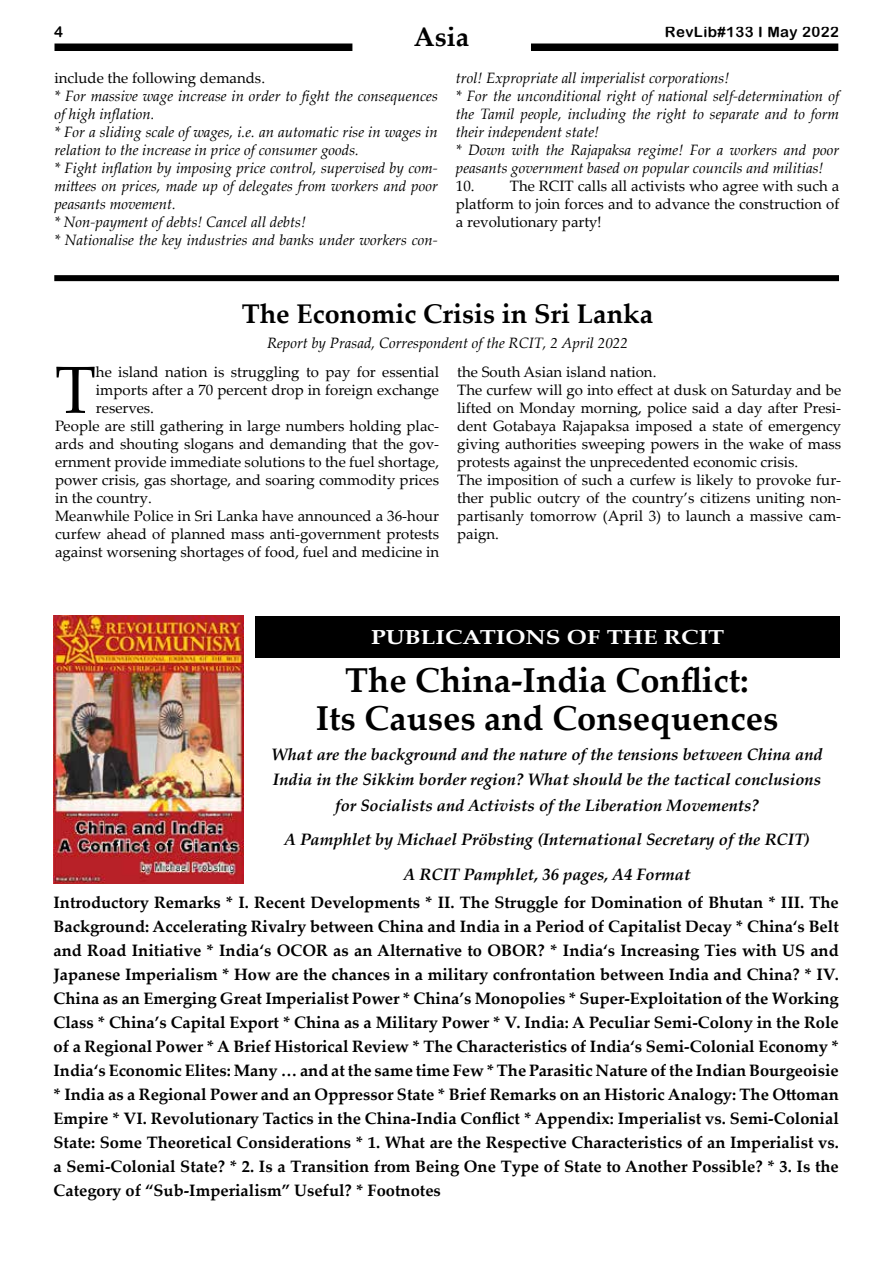
<style>
.page{position:relative;width:893px;height:1263px;background:#fff}
.page>*{position:absolute;margin:0;border:0;box-sizing:border-box;transform-origin:0 0}
.t1{font:66.75px "Palatino Linotype";color:#000}
.t2{font:700 34.5px/37.5px "Palatino Linotype";color:#000;text-align:center}
.t3{font:700 27px "Palatino Linotype";color:#000}
.t4{font:700 20.25px "Palatino Linotype";color:#fff;scale:1.2 1}
.t5{font:700 16.5px/24px "Palatino Linotype";color:#000;text-align:justify}
.t6{font:italic 700 16.5px/25.5px "Palatino Linotype";color:#000;text-align:center}
.t7{font:15px/18px "Palatino Linotype";color:#000;text-align:justify}
.t8{font:italic 15px/18px "Palatino Linotype";color:#000}
.t9{font:15px "Arial Rounded MT Bold";letter-spacing:.025em;color:#000}
</style>
<div class="page">
<div style="left:54px;top:44px;width:785px;height:7px;background:#000"></div>
<img style="left:53px;top:616px;width:190px;height:267px">
<div style="left:256px;top:617px;width:584px;height:41px;background:#000"></div>
<div style="left:54px;top:275px;width:785px;height:6px;background:#000"></div>
<div style="left:353px;top:26px;width:177px;height:38px;background:#fff"></div>
<p class="t9" style="left:54px;top:23px;width:10px">4</p>
<p class="t9" style="left:665px;top:23px;width:175px">RevLib#133 I May 2022</p>
<p class="t7" style="left:54px;top:68px;width:212px">include the following demands.</p>
<p class="t8" style="left:54px;top:86px;width:385px">* For massive wage increase in order to fight the consequences of high inflation.<br>* For a sliding scale of wages, i.e. an automatic rise in wages in relation to the increase in price of consumer goods.<br>* Fight inflation by imposing price control, supervised by com&shy;mittees on prices, made up of delegates from workers and poor peasants movement.<br>* Non-payment of debts! Cancel all debts!<br>* Nationalise the key industries and banks under workers con-</p>
<h3 class="t3" style="left:414px;top:18px;width:57px">Asia</h3>
<p class="t8" style="left:456px;top:68px;width:385px">trol! Expropriate all imperialist corporations!<br>* For the unconditional right of national self-determination of the Tamil people, including the right to separate and to form their independent state!<br>* Down with the Rajapaksa regime! For a workers and poor peasants government based on popular councils and militias!</p>
<p class="t7" style="left:456px;top:176px;width:385px">10. The RCIT calls all activists who agree with such a platform to join forces and to advance the construction of a revolutionary party!</p>
<h3 class="t3" style="left:242px;top:294px;width:413px">The Economic Crisis in Sri Lanka</h3>
<p class="t8" style="left:267px;top:334px;width:362px">Report by Prasad, Correspondent of the RCIT, 2 April 2022</p>
<h1 class="t1" style="left:55px;top:343px;width:42px">T</h1>
<p class="t7" style="left:96px;top:362px;width:345px">he island nation is struggling to pay for essential</p>
<p class="t7" style="left:96px;top:380px;width:345px">imports after a 70 percent drop in foreign exchange</p>
<p class="t7" style="left:96px;top:398px;width:60px">reserves.</p>
<p class="t7" style="left:55px;top:416px;width:386px">People are still gathering in large numbers holding plac-</p>
<p class="t7" style="left:55px;top:434px;width:386px">ards and shouting slogans and demanding that the gov-</p>
<p class="t7" style="left:55px;top:452px;width:386px">ernment provide immediate solutions to the fuel shortage,</p>
<p class="t7" style="left:55px;top:470px;width:386px">power crisis, gas shortage, and soaring commodity prices</p>
<p class="t7" style="left:55px;top:488px;width:98px">in the country.</p>
<p class="t7" style="left:55px;top:506px;width:386px">Meanwhile Police in Sri Lanka have announced a 36-hour</p>
<p class="t7" style="left:55px;top:524px;width:386px">curfew ahead of planned mass anti-government protests</p>
<p class="t7" style="left:55px;top:542px;width:386px">against worsening shortages of food, fuel and medicine in</p>
<p class="t7" style="left:457px;top:362px;width:386px;text-align:left">the South Asian island nation.<br>The curfew will go into effect at dusk on Saturday and be lifted on Monday morning, police said a day after Presi&shy;dent Gotabaya Rajapaksa imposed a state of emergency giving authorities sweeping powers in the wake of mass protests against the unprecedented economic crisis.<br>The imposition of such a curfew is likely to provoke fur&shy;ther public outcry of the country’s citizens uniting non&shy;partisanly tomorrow (April 3) to launch a massive cam&shy;paign.</p>
<p class="t4" style="left:371px;top:622px;width:296px">PUBLICATIONS OF THE RCIT</p>
<h2 class="t2" style="left:316px;top:660px;width:464px">The China-India Conflict:<br>Its Causes and Consequences</h2>
<p class="t6" style="left:271px;top:741px;width:553px">What are the background and the nature of the tensions between China and<br>India in the Sikkim border region? What should be the tactical conclusions for Socialists and Activists of the Liberation Movements?</p>
<p class="t6" style="left:284px;top:822px;width:527px;line-height:34.5px">A Pamphlet by Michael Pröbsting (International Secretary of the RCIT)<br>A RCIT Pamphlet, 36 pages, A4 Format</p>
<p class="t5" style="left:54px;top:890px;width:787px">Introductory Remarks * I. Recent Developments * II. The Struggle for Domination of Bhutan * III. The Background: Accelerating Rivalry between China and India in a Period of Capitalist Decay * China‘s Belt and Road Initiative * India‘s OCOR as an Alternative to OBOR? * India‘s Increasing Ties with US and Japanese Imperialism * How are the chances in a military confrontation between India and China? * IV.<br>China as an Emerging Great Imperialist Power * China’s Monopolies * Super-Exploitation of the Working Class * China’s Capital Export * China as a Military Power * V. India: A Peculiar Semi-Colony in the Role of a Regional Power * A Brief Historical Review * The Characteristics of India‘s Semi-Colonial Economy * India‘s Economic Elites: Many … and at the same time Few * The Parasitic Nature of the Indian Bourgeoisie * India as a Regional Power and an Oppressor State * Brief Remarks on an Historic Analogy: The Ottoman Empire * VI. Revolutionary Tactics in the China-India Conflict * Appendix: Imperialist vs. Semi-Colonial State: Some Theoretical Considerations * 1. What are the Respective Characteristics of an Imperialist vs. a Semi-Colonial State? * 2. Is a Transition from Being One Type of State to Another Possible? * 3. Is the Category of “Sub-Imperialism” Useful? * Footnotes</p>
</div>
